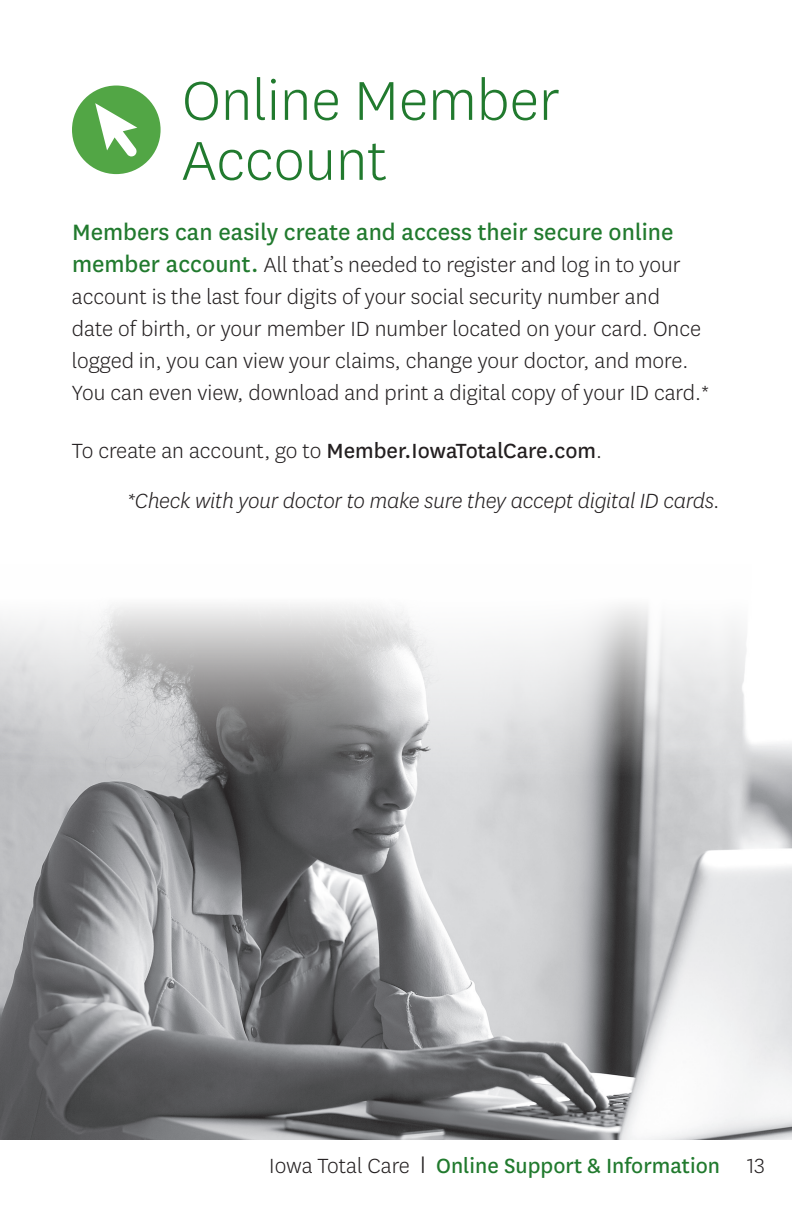
<style>
.page{position:relative;width:792px;height:1224px;background:#fff}
.page>*{position:absolute;margin:0;border:0;box-sizing:border-box;transform-origin:0 0}
.t1{font:300 64px/60px "Centene Sans";color:#217a2e}
.t2{font:26px "Centene Sans";color:#217a2e}
.t3{font:300 24px/32px "Centene Sans";color:#231f20}
.t4{font:italic 300 24px "Centene Sans";letter-spacing:-.01em;color:#231f20}
.t5{font:24px "Centene Sans";color:#231f20}
.t6{font:24px "Centene Sans";color:#217a2e}
.s1{font-weight:400;font-size:26px;color:#217a2e}
.s2{font-weight:300}
.s3{font-weight:300;color:#231f20}
.s4{font-weight:300;font-size:28px;color:#231f20}
</style>
<div class="page">
<div style="left:72px;top:86px;width:89px;height:88px;background:#52a645;border-radius:50%"></div>
<svg style="left:95px;top:103px;width:42px;height:53px"></svg>
<img style="left:0;top:604px;width:792px;height:535px">
<h3 class="t1" style="left:182px;top:68px;width:379px">Online Member<br>Account</h3>
<p class="t2" style="left:72px;top:215px;width:603px">Members can easily create and access their secure online</p>
<p class="t3" style="left:72px;top:248px;width:639px"><span class="s1">member account.</span> All that’s needed to register and log in to your account is the last four digits of your social security number and<br>date of birth, or your member ID number located on your card. Once logged in, you can view your claims, change your doctor, and more.<br>You can even view, download and print a digital copy of your ID card.*</p>
<p class="t5" style="left:72px;top:435px;width:531px"><span class="s2">To create an account, go to</span> Member.IowaTotalCare.com<span class="s2">.</span></p>
<p class="t4" style="left:127px;top:486px;width:594px">*Check with your doctor to make sure they accept digital ID cards.</p>
<p class="t6" style="left:269px;top:1150px;width:497px"><span class="s3">Iowa Total Care</span> <span class="s4">I</span> Online Support &amp; Information <span class="s3">13</span></p>
</div>
